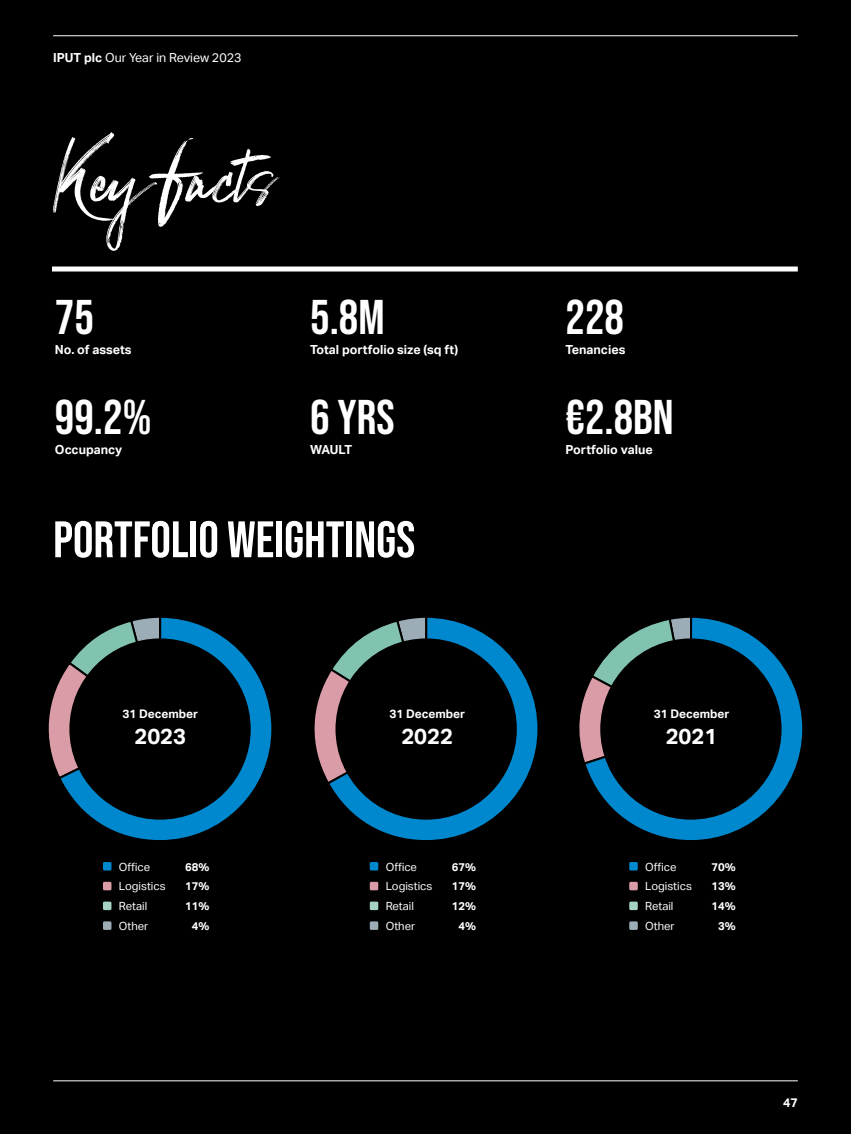
<style>
.page{position:relative;width:851px;height:1134px;background:#fff}
.page>*{position:absolute;margin:0;border:0;box-sizing:border-box;transform-origin:0 0}
.t1{font:97.5px "Zakynthos";color:#fff}
.K___Fin_Page_Head_1{font:51.25px "Bebas Neue";color:#fff}
.t2{font:48.75px "Bebas Neue";color:#fff}
.K___Body_2019{font:700 21.88px "Aktiv Grotesk";color:#fff}
.t3{font:700 12.5px "Aktiv Grotesk";color:#fff}
.t4{font:12.5px "Aktiv Grotesk";color:#fff}
.K___Body_2019-2{font:700 11.88px "Aktiv Grotesk";color:#fff}
.t5{font:11.25px "Aktiv Grotesk";color:#fff}
.t6{font:700 11.25px "Aktiv Grotesk";color:#fff}
.s1{font-weight:700}
</style>
<div class="page">
<div style="left:0;top:0;width:850px;height:1134px;background:#000"></div>
<svg style="left:581px;top:617px;width:222px;height:224px"></svg>
<div style="left:601px;top:640px;width:179px;height:178px;background:#000;border-radius:50%"></div>
<svg style="left:314px;top:683px;width:11px;height:92px"></svg>
<svg style="left:325px;top:617px;width:213px;height:224px"></svg>
<div style="left:336px;top:640px;width:179px;height:178px;background:#000;border-radius:50%"></div>
<svg style="left:48px;top:687px;width:9px;height:83px"></svg>
<svg style="left:57px;top:617px;width:215px;height:224px"></svg>
<div style="left:70px;top:640px;width:179px;height:178px;background:#000;border-radius:50%"></div>
<div style="left:370px;top:862px;width:8px;height:8px;background:#0088ce"></div>
<div style="left:370px;top:882px;width:8px;height:8px;background:#da9ca6"></div>
<div style="left:370px;top:902px;width:8px;height:8px;background:#a5d2c4"></div>
<div style="left:370px;top:921px;width:8px;height:9px;background:#9cadb7"></div>
<div style="left:103px;top:862px;width:8px;height:8px;background:#0088ce"></div>
<div style="left:103px;top:882px;width:8px;height:8px;background:#da9ca6"></div>
<div style="left:103px;top:902px;width:8px;height:8px;background:#a5d2c4"></div>
<div style="left:103px;top:921px;width:8px;height:9px;background:#9cadb7"></div>
<div style="left:629px;top:862px;width:8px;height:8px;background:#0088ce"></div>
<div style="left:629px;top:882px;width:8px;height:8px;background:#da9ca6"></div>
<div style="left:629px;top:902px;width:8px;height:8px;background:#a5d2c4"></div>
<div style="left:629px;top:921px;width:8px;height:9px;background:#9cadb7"></div>
<div style="left:52px;top:266px;width:745px;height:5px;background:#fff"></div>
<hr style="left:53px;top:1080px;width:744px;height:1px;background:#fff">
<hr style="left:53px;top:35px;width:744px;height:1px;background:#fff">
<p class="t4" style="left:53px;top:50px;width:190px"><span class="s1">IPUT plc</span> Our Year in Review 2023</p>
<p class="t1" style="left:63px;top:94px;width:211px">Key facts</p>
<p class="t2" style="left:55px;top:290px;width:41px">75</p>
<p class="t3" style="left:55px;top:342px;width:78px">No. of assets</p>
<p class="t2" style="left:55px;top:390px;width:98px">99.2%</p>
<p class="t3" style="left:55px;top:442px;width:69px">Occupancy</p>
<p class="t2" style="left:310px;top:290px;width:76px">5.8M</p>
<p class="t3" style="left:310px;top:342px;width:149px">Total portfolio size (sq ft)</p>
<p class="t2" style="left:310px;top:390px;width:86px">6 YRS</p>
<p class="t3" style="left:310px;top:442px;width:43px">WAULT</p>
<p class="K___Fin_Page_Head_1" style="left:53px;top:510px;width:363px">PORTFOLIO WEIGHTINGS</p>
<p class="K___Body_2019-2" style="left:122px;top:707px;width:77px">31 December</p>
<p class="K___Body_2019" style="left:134px;top:724px;width:53px">2023</p>
<p class="t5" style="left:119px;top:860px;width:33px">Office</p>
<p class="t6" style="left:185px;top:860px;width:26px">68%</p>
<p class="t5" style="left:119px;top:880px;width:48px">Logistics</p>
<p class="t6" style="left:185px;top:880px;width:26px">17%</p>
<p class="t5" style="left:119px;top:900px;width:30px">Retail</p>
<p class="t6" style="left:185px;top:900px;width:26px">11%</p>
<p class="t5" style="left:119px;top:919px;width:31px">Other</p>
<p class="t6" style="left:192px;top:919px;width:19px">4%</p>
<p class="K___Body_2019-2" style="left:389px;top:707px;width:77px">31 December</p>
<p class="K___Body_2019" style="left:401px;top:724px;width:53px">2022</p>
<p class="t5" style="left:385px;top:860px;width:33px">Office</p>
<p class="t6" style="left:452px;top:860px;width:26px">67%</p>
<p class="t5" style="left:385px;top:880px;width:48px">Logistics</p>
<p class="t6" style="left:452px;top:880px;width:26px">17%</p>
<p class="t5" style="left:385px;top:900px;width:30px">Retail</p>
<p class="t6" style="left:452px;top:900px;width:26px">12%</p>
<p class="t5" style="left:385px;top:919px;width:31px">Other</p>
<p class="t6" style="left:458px;top:919px;width:19px">4%</p>
<p class="t2" style="left:565px;top:290px;width:60px">228</p>
<p class="t3" style="left:565px;top:342px;width:61px">Tenancies</p>
<p class="t2" style="left:565px;top:390px;width:110px">€2.8BN</p>
<p class="t3" style="left:565px;top:442px;width:89px">Portfolio value</p>
<p class="K___Body_2019-2" style="left:653px;top:707px;width:77px">31 December</p>
<p class="K___Body_2019" style="left:665px;top:724px;width:53px">2021</p>
<p class="t5" style="left:645px;top:860px;width:33px">Office</p>
<p class="t6" style="left:711px;top:860px;width:26px">70%</p>
<p class="t5" style="left:645px;top:880px;width:48px">Logistics</p>
<p class="t6" style="left:711px;top:880px;width:26px">13%</p>
<p class="t5" style="left:645px;top:900px;width:30px">Retail</p>
<p class="t6" style="left:711px;top:900px;width:26px">14%</p>
<p class="t5" style="left:645px;top:919px;width:31px">Other</p>
<p class="t6" style="left:718px;top:919px;width:19px">3%</p>
<p class="t3" style="left:782px;top:1096px;width:16px">47</p>
</div>
